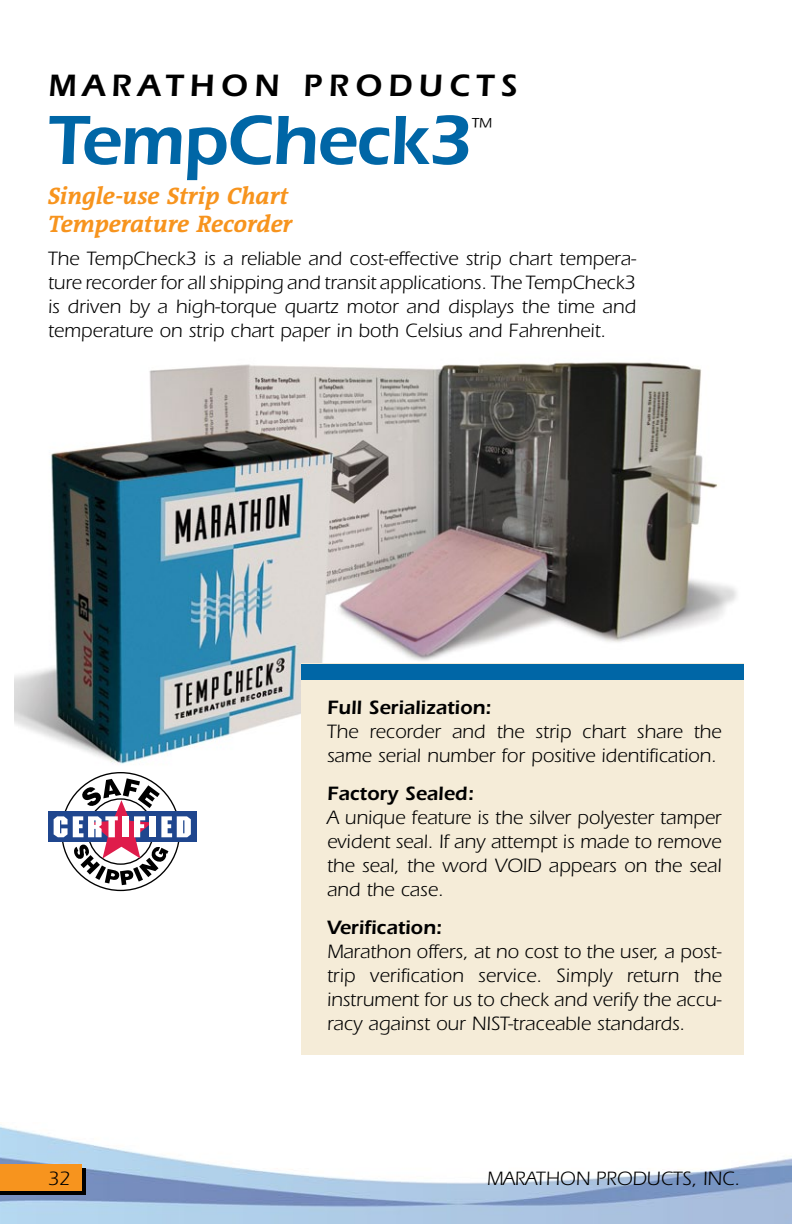
<style>
.page{position:relative;width:792px;height:1224px;background:#fff}
.page>*{position:absolute;margin:0;border:0;box-sizing:border-box;transform-origin:0 0}
.t1{font:600 72px "Itc Eras";letter-spacing:-.02em;color:#0066a6}
.t2{font:600 32px "Itc Eras";letter-spacing:.2em;color:#000}
.t3{font:italic 700 24px/28px "Sun Serif";color:#f7941e}
.t4{font:24px "Itc Eras";color:#000}
.t5{font:20px/24px "Itc Eras";color:#000;text-align:justify}
.t6{font:600 20px "Itc Eras";color:#000}
</style>
<div class="page">
<img style="left:0;top:1122px;width:792px;height:102px">
<img style="left:14px;top:362px;width:723px;height:405px">
<div style="left:0;top:1169px;width:86px;height:26px;background:#000"></div>
<div style="left:0;top:1164px;width:82px;height:27px;background:#f7941e"></div>
<div style="left:302px;top:663px;width:442px;height:392px;background:#f5ecd8"></div>
<div style="left:302px;top:664px;width:442px;height:16px;background:#0066a6"></div>
<div style="left:48px;top:812px;width:149px;height:30px;background:#1f468e"></div>
<svg style="left:54px;top:772px;width:137px;height:119px"></svg>
<h2 class="t2" style="left:48px;top:67px;width:471px">MARATHON PRODUCTS</h2>
<h1 class="t1" style="left:48px;top:99px;width:427px">TempCheck3</h1>
<p class="t4" style="left:472px;top:113px;width:21px">™</p>
<p class="t3" style="left:48px;top:182px;width:246px">Single-use Strip Chart<br>Temperature Recorder</p>
<p class="t5" style="left:48px;top:247px;width:590px">The TempCheck3 is a reliable and cost-effective strip chart tempera&shy;ture recorder for all shipping and transit applications. The TempCheck3 is driven by a high-torque quartz motor and displays the time and temperature on strip chart paper in both Celsius and Fahrenheit.</p>
<p class="t6" style="left:327px;top:696px;width:166px">Full Serialization:</p>
<p class="t5" style="left:327px;top:720px;width:396px">The recorder and the strip chart share the same serial number for positive identification.</p>
<p class="t6" style="left:327px;top:782px;width:148px">Factory Sealed:</p>
<p class="t5" style="left:327px;top:806px;width:396px">A unique feature is the silver polyester tamper evident seal. If any attempt is made to remove the seal, the word VOID appears on the seal and the case.</p>
<p class="t6" style="left:327px;top:916px;width:117px">Verification:</p>
<p class="t5" style="left:327px;top:940px;width:396px">Marathon offers, at no cost to the user, a post&shy;trip verification service. Simply return the instrument for us to check and verify the accu&shy;racy against our NIST-traceable standards.</p>
<p class="t5" style="left:48px;top:1167px;width:24px">32</p>
<p class="t5" style="left:487px;top:1167px;width:255px">MARATHON PRODUCTS, INC.</p>
</div>
